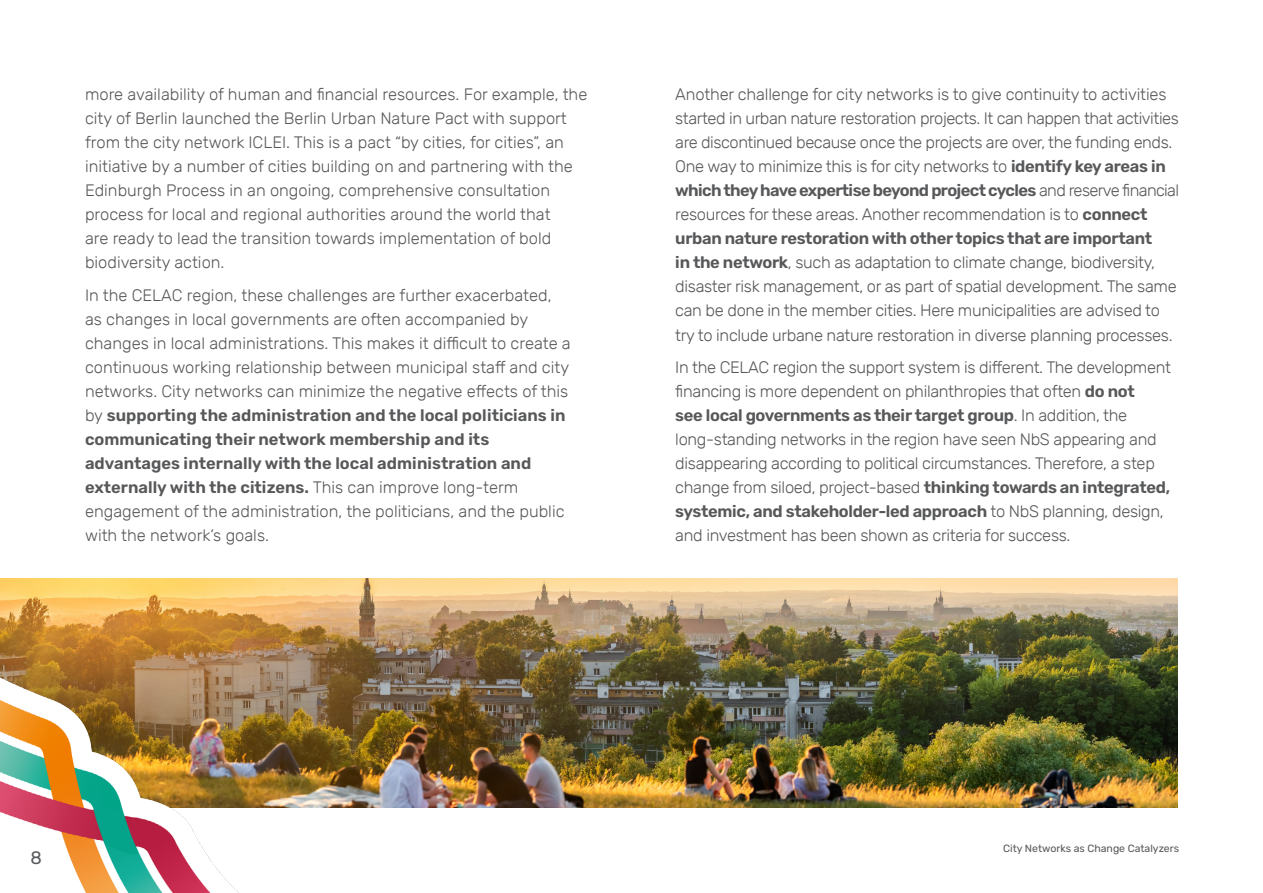
<style>
.page{position:relative;width:1263px;height:893px;background:#fff}
.page>*{position:absolute;margin:0;border:0;box-sizing:border-box;transform-origin:0 0}
.t1{font:18px "Rubik";color:#57585a}
.t2{font:300 16.5px/24px "Rubik";letter-spacing:-.01em;color:#57585a}
.t3{font:10.5px "Rubik";color:#57585a}
.s1{font-weight:600}
</style>
<div class="page">
<img style="left:0;top:578px;width:1178px;height:230px">
<img style="left:0;top:631px;width:302px;height:262px">
<p class="t2" style="left:85px;top:83px;width:504px">more availability of human and financial resources. For example, the city of Berlin launched the Berlin Urban Nature Pact with support from the city network ICLEI. This is a pact “by cities, for cities”, an initiative by a number of cities building on and partnering with the Edinburgh Process in an ongoing, comprehensive consultation process for local and regional authorities around the world that<br>are ready to lead the transition towards implementation of bold biodiversity action.</p>
<p class="t2" style="left:85px;top:284px;width:487px">In the CELAC region, these challenges are further exacerbated, as changes in local governments are often accompanied by changes in local administrations. This makes it difficult to create a continuous working relationship between municipal staff and city networks. City networks can minimize the negative effects of this by <span class="s1">supporting the administration and the local politicians in communicating their network membership and its advantages internally with the local administration and externally with the citizens.</span> This can improve long-term engagement of the administration, the politicians, and the public with the network’s goals.</p>
<p class="t2" style="left:675px;top:83px;width:505px">Another challenge for city networks is to give continuity to activities started in urban nature restoration projects. It can happen that activities are discontinued because once the projects are over, the funding ends.<br>One way to minimize this is for city networks to <span class="s1">identify key areas in which they have expertise beyond project cycles</span> and reserve financial resources for these areas. Another recommendation is to <span class="s1">connect urban nature restoration with other topics that are important<br>in the network</span>, such as adaptation to climate change, biodiversity, disaster risk management, or as part of spatial development. The same can be done in the member cities. Here municipalities are advised to try to include urbane nature restoration in diverse planning processes.</p>
<p class="t2" style="left:675px;top:356px;width:497px">In the CELAC region the support system is different. The development financing is more dependent on philanthropies that often <span class="s1">do not<br>see local governments as their target group</span>. In addition, the long-standing networks in the region have seen NbS appearing and disappearing according to political circumstances. Therefore, a step change from siloed, project-based <span class="s1">thinking towards an integrated, systemic, and stakeholder-led approach</span> to NbS planning, design, and investment has been shown as criteria for success.</p>
<p class="t1" style="left:31px;top:847px;width:13px">8</p>
<p class="t3" style="left:1003px;top:842px;width:177px">City Networks as Change Catalyzers</p>
</div>
